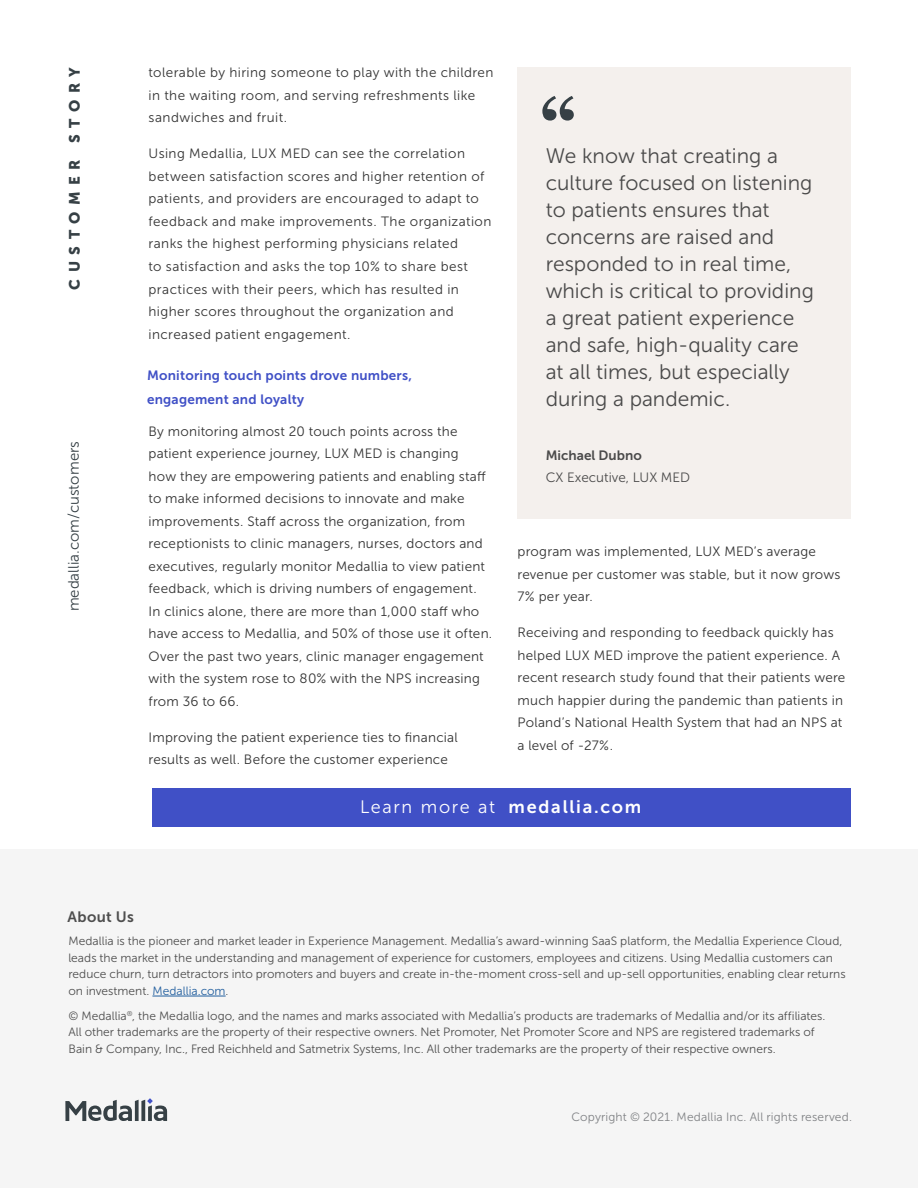
<style>
.page{position:relative;width:918px;height:1188px;background:#fff}
.page>*{position:absolute;margin:0;border:0;box-sizing:border-box;transform-origin:0 0}
.t1{font:700 72px "Georgia";color:#364045}
.t2{font:21px/27px "Museo Sans 300";color:#4a4a4a}
.t3{font:18px "Museo Sans 700";letter-spacing:.095em;color:#fff}
.t4{font:15px "Museo Sans 300";color:#364045}
.t5{font:15px "Museo Sans 900";letter-spacing:.43em;color:#364045}
.t6{font:15px "Museo Sans 700";letter-spacing:.025em;color:#4e4e4e}
.t7{font:13.5px/22.5px "Museo Sans 300";letter-spacing:.02em;color:#333}
.t8{font:13.5px/24px "Museo Sans 700";letter-spacing:.015em;color:#4050c6}
.t9{font:13.5px "Museo Sans 300";color:#4a4a4a}
.t10{font:13.5px "Museo Sans 700";color:#4a4a4a}
.t11{font:12px/16.5px "Museo Sans 300";color:#4e4e4e}
.t12{font:12px "Museo Sans 300";letter-spacing:.01em;color:#808285}
.s1{font-family:"Museo Sans 300"}
.s2{color:#215e9e}
</style>
<div class="page">
<div style="left:0;top:850px;width:918px;height:338px;background:#f5f5f5"></div>
<svg style="left:65px;top:1098px;width:102px;height:23px"></svg>
<div style="left:517px;top:68px;width:333px;height:451px;background:#f4f0ed"></div>
<hr style="left:152px;top:996px;width:74px;height:1px;background:#215e9e">
<div style="left:152px;top:788px;width:698px;height:39px;background:#4050c6"></div>
<p class="t5" style="left:66px;top:290px;width:224px;rotate:-90deg">CUSTOMER STORY</p>
<p class="t4" style="left:65px;top:611px;width:172px;rotate:-90deg">medallia.com/customers</p>
<p class="t7" style="left:149px;top:62px;width:346px">tolerable by hiring someone to play with the children in the waiting room, and serving refreshments like sandwiches and fruit.</p>
<p class="t7" style="left:149px;top:143px;width:344px">Using Medallia, LUX MED can see the correlation between satisfaction scores and higher retention of patients, and providers are encouraged to adapt to feedback and make improvements. The organization ranks the highest performing physicians related<br>to satisfaction and asks the top 10% to share best practices with their peers, which has resulted in higher scores throughout the organization and increased patient engagement.</p>
<p class="t8" style="left:147px;top:363px;width:266px">Monitoring touch points drove numbers, engagement and loyalty</p>
<p class="t7" style="left:149px;top:420px;width:345px">By monitoring almost 20 touch points across the patient experience journey, LUX MED is changing<br>how they are empowering patients and enabling staff to make informed decisions to innovate and make improvements. Staff across the organization, from receptionists to clinic managers, nurses, doctors and executives, regularly monitor Medallia to view patient feedback, which is driving numbers of engagement.<br>In clinics alone, there are more than 1,000 staff who have access to Medallia, and 50% of those use it often.<br>Over the past two years, clinic manager engagement with the system rose to 80% with the NPS increasing from 36 to 66.</p>
<p class="t7" style="left:149px;top:726px;width:311px">Improving the patient experience ties to financial results as well. Before the customer experience</p>
<h1 class="t1" style="left:540px;top:70px;width:39px">“</h1>
<p class="t2" style="left:546px;top:142px;width:270px">We know that creating a culture focused on listening to patients ensures that concerns are raised and responded to in real time, which is critical to providing a great patient experience and safe, high-quality care at all times, but especially during a pandemic.</p>
<p class="t10" style="left:546px;top:448px;width:98px">Michael Dubno</p>
<p class="t9" style="left:546px;top:470px;width:146px">CX Executive, LUX MED</p>
<p class="t7" style="left:518px;top:540px;width:325px">program was implemented, LUX MED’s average revenue per customer was stable, but it now grows<br>7% per year.</p>
<p class="t7" style="left:518px;top:621px;width:329px">Receiving and responding to feedback quickly has helped LUX MED improve the patient experience. A recent research study found that their patients were much happier during the pandemic than patients in Poland’s National Health System that had an NPS at a level of -27%.</p>
<h3 class="t3" style="left:360px;top:797px;width:283px"><span class="s1">Learn more at</span> medallia.com</h3>
<p class="t6" style="left:68px;top:909px;width:68px">About Us</p>
<p class="t11" style="left:68px;top:933px;width:779px">Medallia is the pioneer and market leader in Experience Management. Medallia’s award-winning SaaS platform, the Medallia Experience Cloud, leads the market in the understanding and management of experience for customers, employees and citizens. Using Medallia customers can reduce churn, turn detractors into promoters and buyers and create in-the-moment cross-sell and up-sell opportunities, enabling clear returns on investment. <span class="s2">Medallia.com</span>.</p>
<p class="t11" style="left:68px;top:1008px;width:759px">© Medallia<sup>®</sup>, the Medallia logo, and the names and marks associated with Medallia’s products are trademarks of Medallia and/or its affiliates.<br>All other trademarks are the property of their respective owners. Net Promoter, Net Promoter Score and NPS are registered trademarks of<br>Bain &amp; Company, Inc., Fred Reichheld and Satmetrix Systems, Inc. All other trademarks are the property of their respective owners.</p>
<p class="t12" style="left:572px;top:1110px;width:282px">Copyright © 2021. Medallia Inc. All rights reserved.</p>
</div>
